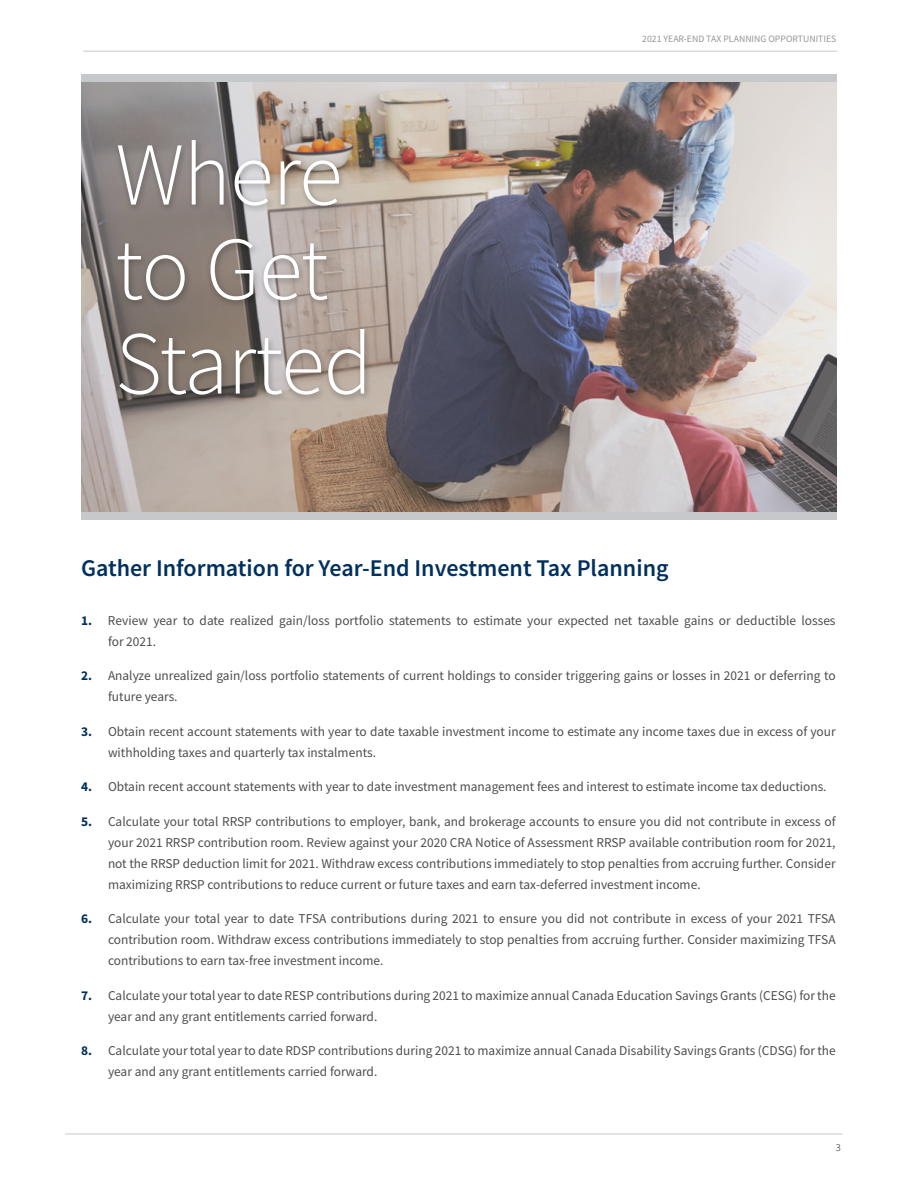
<style>
.page{position:relative;width:918px;height:1188px;background:#fff}
.page>*{position:absolute;margin:0;border:0;box-sizing:border-box;transform-origin:0 0}
.t1{font:300 89.7px/94.5px "Source Sans Pro";letter-spacing:-.01em;color:#fff}
.t2{font:600 24px "Source Sans Pro";color:#00305e}
.t3{font:13.5px/21px "Source Sans Pro";color:#4d4d4f}
.t4{font:300 10.5px "Source Sans Pro";color:#0b0a0b}
.t5{font:9.75px "Source Sans Pro";color:#949699}
.s1{font-weight:700;color:#00305e}
</style>
<div class="page">
<hr style="left:83px;top:51px;width:754px;height:1px;background:#c7c9cb">
<img style="left:81px;top:82px;width:756px;height:430px">
<div style="left:81px;top:512px;width:756px;height:7px;background:#c7c8ca"></div>
<div style="left:81px;top:75px;width:756px;height:7px;background:#c7c8ca"></div>
<hr style="left:65px;top:1134px;width:777px;height:1px;background:#c7c9cb">
<div style="left:114px;top:137px;width:258px;height:266px;background:#000;opacity:.29"></div>
<h1 class="t1" style="left:115px;top:128px;width:259px">Where to Get<br>Started</h1>
<p class="t5" style="left:642px;top:33px;width:196px">2021 YEAR-END TAX PLANNING OPPORTUNITIES</p>
<h2 class="t2" style="left:81px;top:552px;width:589px">Gather Information for Year-End Investment Tax Planning</h2>
<p class="t3" style="left:108px;top:610px;width:729px;text-indent:-27px"><span class="s1">1.</span> Review year to date realized gain/loss portfolio statements to estimate your expected net taxable gains or deductible losses for 2021.</p>
<p class="t3" style="left:108px;top:665px;width:729px;text-indent:-27px"><span class="s1">2.</span> Analyze unrealized gain/loss portfolio statements of current holdings to consider triggering gains or losses in 2021 or deferring to future years.</p>
<p class="t3" style="left:108px;top:721px;width:729px;text-indent:-27px"><span class="s1">3.</span> Obtain recent account statements with year to date taxable investment income to estimate any income taxes due in excess of your withholding taxes and quarterly tax instalments.</p>
<p class="t3" style="left:81px;top:776px;width:747px"><span class="s1">4.</span> Obtain recent account statements with year to date investment management fees and interest to estimate income tax deductions.</p>
<p class="t3" style="left:108px;top:811px;width:729px;text-align:justify;text-indent:-27px"><span class="s1">5.</span> Calculate your total RRSP contributions to employer, bank, and brokerage accounts to ensure you did not contribute in excess of your 2021 RRSP contribution room. Review against your 2020 CRA Notice of Assessment RRSP available contribution room for 2021, not the RRSP deduction limit for 2021. Withdraw excess contributions immediately to stop penalties from accruing further. Consider maximizing RRSP contributions to reduce current or future taxes and earn tax-deferred investment income.</p>
<p class="t3" style="left:108px;top:908px;width:729px;text-align:justify;text-indent:-27px"><span class="s1">6.</span> Calculate your total year to date TFSA contributions during 2021 to ensure you did not contribute in excess of your 2021 TFSA contribution room. Withdraw excess contributions immediately to stop penalties from accruing further. Consider maximizing TFSA contributions to earn tax-free investment income.</p>
<p class="t3" style="left:108px;top:985px;width:729px;text-indent:-27px"><span class="s1">7.</span> Calculate your total year to date RESP contributions during 2021 to maximize annual Canada Education Savings Grants (CESG) for the year and any grant entitlements carried forward.</p>
<p class="t3" style="left:108px;top:1040px;width:729px;text-indent:-27px"><span class="s1">8.</span> Calculate your total year to date RDSP contributions during 2021 to maximize annual Canada Disability Savings Grants (CDSG) for the year and any grant entitlements carried forward.</p>
<p class="t4" style="left:836px;top:1141px;width:7px">3</p>
</div>
